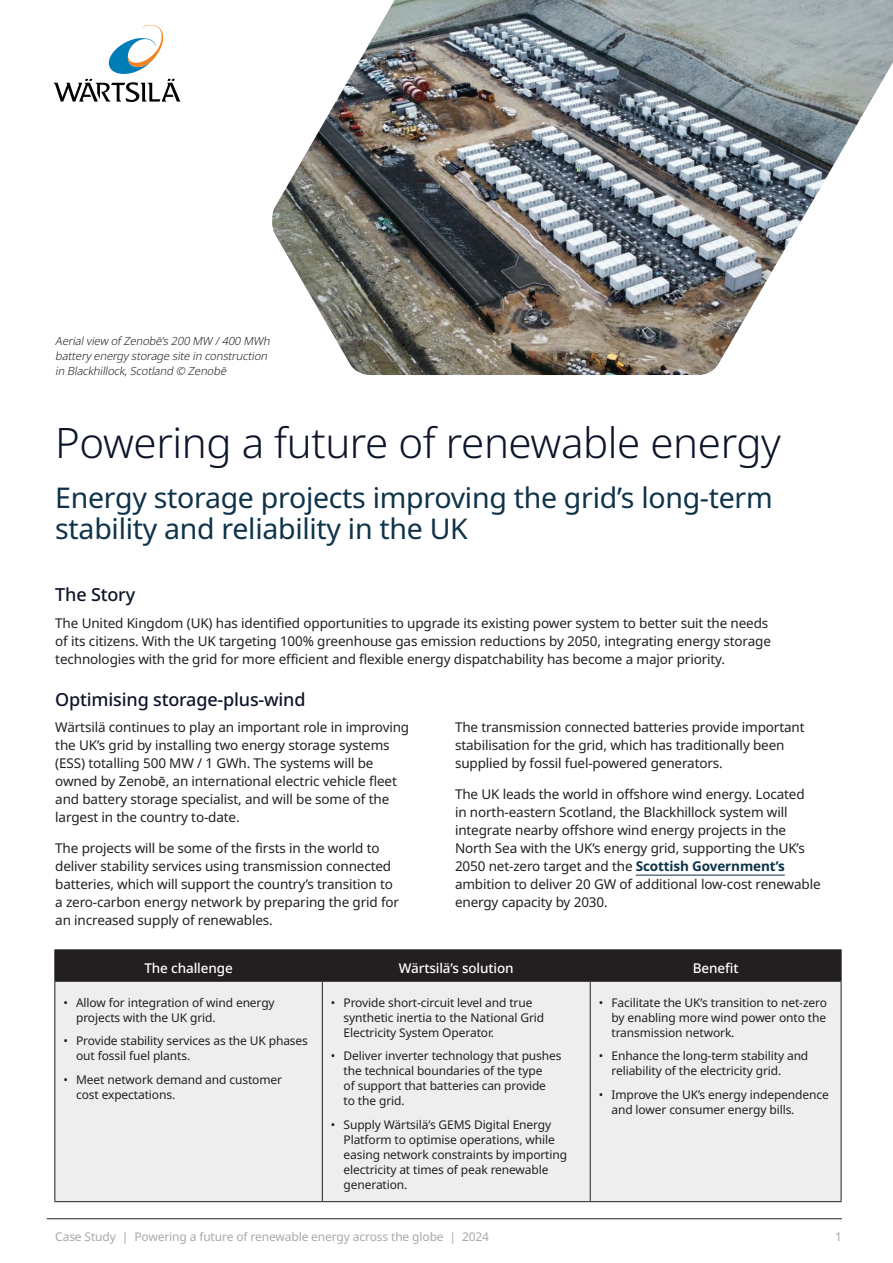
<style>
.page{position:relative;width:893px;height:1263px;background:#fff}
.page>*{position:absolute;margin:0;border:0;box-sizing:border-box;transform-origin:0 0}
.t1{font:300 42px "Noto Sans";letter-spacing:-.01em;color:#0d1529}
.t2{font:28.5px/31.5px "Noto Sans";letter-spacing:-.01em;color:#0e334a}
.t3{font:500 18px "Noto Sans";letter-spacing:-.01em;color:#0d1529}
.t4{font:13.5px/18px "Noto Sans";letter-spacing:-.01em;color:#231f20}
.t5{font:500 13.5px "Noto Sans";letter-spacing:-.01em;color:#fff}
.t6{font:12px/15px "Noto Sans";letter-spacing:-.01em;color:#231f20}
.t7{font:12px "Noto Sans";letter-spacing:-.01em;color:#a8a9ad}
.t8{font:italic 300 11.25px/15px "Noto Sans";color:#231f20}
.s1{font-weight:700;color:#0e334a}
</style>
<div class="page">
<img style="left:272px;top:0;width:621px;height:375px">
<div style="left:55px;top:950px;width:786px;height:31px;background:#231f20"></div>
<div style="left:55px;top:982px;width:786px;height:219px;background:#eeeeef"></div>
<hr style="left:54px;top:949px;width:268px;height:1px;background:#231f20">
<hr style="left:54px;top:950px;width:1px;height:31px;background:#231f20">
<hr style="left:322px;top:949px;width:268px;height:1px;background:#231f20">
<hr style="left:322px;top:950px;width:1px;height:31px;background:#231f20">
<hr style="left:590px;top:949px;width:251px;height:1px;background:#231f20">
<hr style="left:590px;top:950px;width:1px;height:31px;background:#231f20">
<hr style="left:841px;top:950px;width:1px;height:31px;background:#231f20">
<hr style="left:54px;top:981px;width:268px;height:1px;background:#231f20">
<hr style="left:54px;top:982px;width:1px;height:219px;background:#231f20">
<hr style="left:322px;top:981px;width:268px;height:1px;background:#231f20">
<hr style="left:322px;top:982px;width:1px;height:219px;background:#231f20">
<hr style="left:590px;top:981px;width:251px;height:1px;background:#231f20">
<hr style="left:590px;top:982px;width:1px;height:219px;background:#231f20">
<hr style="left:841px;top:982px;width:1px;height:219px;background:#231f20">
<hr style="left:54px;top:1201px;width:268px;height:1px;background:#231f20">
<hr style="left:322px;top:1201px;width:268px;height:1px;background:#231f20">
<hr style="left:590px;top:1201px;width:251px;height:1px;background:#231f20">
<hr style="left:636px;top:875px;width:149px;height:1px;background:#0e334a">
<svg style="left:54px;top:24px;width:126px;height:78px"></svg>
<hr style="left:47px;top:1218px;width:795px;height:1px;background:#231f20">
<p class="t8" style="left:55px;top:334px;width:220px">Aerialview ofZenobē’s200MW /400MWh batteryenergystoragesiteinconstruction inBlackhillock,Scotland © Zenobē</p>
<h1 class="t1" style="left:55px;top:419px;width:727px">Powering a future of renewable energy</h1>
<h2 class="t2" style="left:55px;top:482px;width:719px">Energy storage projects improving the grid’s long-term stability and reliability in the UK</h2>
<h3 class="t3" style="left:55px;top:585px;width:81px">The Story</h3>
<p class="t4" style="left:55px;top:614px;width:717px">The United Kingdom (UK) has identified opportunities to upgrade its existing power system to better suit the needs of its citizens. With the UK targeting 100% greenhouse gas emission reductions by 2050, integrating energy storage technologies with the grid for more efficient and flexible energy dispatchability has become a major priority.</p>
<h3 class="t3" style="left:55px;top:689px;width:252px">Optimising storage-plus-wind</h3>
<p class="t4" style="left:55px;top:718px;width:355px">Wärtsilä continues to play an important role in improving the UK’s grid by installing two energy storage systems (ESS) totalling 500 MW / 1 GWh. The systems will be owned by Zenobē, an international electric vehicle fleet and battery storage specialist, and will be some of the largest in the country to-date.</p>
<p class="t4" style="left:55px;top:839px;width:345px">The projects will be some of the firsts in the world to deliver stability services using transmission connected batteries, which will support the country’s transition to a zero-carbon energy network by preparing the grid for an increased supply of renewables.</p>
<p class="t4" style="left:455px;top:718px;width:351px">The transmission connected batteries provide important stabilisation for the grid, which has traditionally been supplied by fossil fuel-powered generators.</p>
<p class="t4" style="left:455px;top:785px;width:367px">The UK leads the world in offshore wind energy. Located<br>in north-eastern Scotland, the Blackhillock system will integrate nearby offshore wind energy projects in the North Sea with the UK’s energy grid, supporting the UK’s 2050 net-zero target and the <span class="s1">Scottish Government’s </span>ambition to deliver 20 GW of additional low-cost renewable energy capacity by 2030.</p>
<p class="t5" style="left:144px;top:960px;width:90px">The challenge</p>
<p class="t5" style="left:399px;top:960px;width:116px">Wärtsilä’s solution</p>
<p class="t5" style="left:693px;top:960px;width:47px">Benefit</p>
<p class="t6" style="left:76px;top:995px;width:200px;text-indent:-13px">• Allow for integration of wind energy projects with the UK grid.</p>
<p class="t6" style="left:76px;top:1034px;width:233px;text-indent:-13px">• Provide stability services as the UK phases out fossil fuel plants.</p>
<p class="t6" style="left:76px;top:1072px;width:207px;text-indent:-13px">• Meet network demand and customer cost expectations.</p>
<p class="t6" style="left:344px;top:995px;width:202px;text-indent:-13px">• Provide short-circuit level and true synthetic inertia to the National Grid<br>Electricity System Operator.</p>
<p class="t6" style="left:344px;top:1049px;width:219px;text-indent:-13px">• Deliver inverter technology that pushes the technical boundaries of the type<br>of support that batteries can provide<br>to the grid.</p>
<p class="t6" style="left:344px;top:1117px;width:225px;text-indent:-13px">• Supply Wärtsilä’s GEMS Digital Energy Platform to optimise operations, while easing network constraints by importing electricity at times of peak renewable generation.</p>
<p class="t6" style="left:611px;top:995px;width:217px;text-align:justify;text-indent:-13px">• Facilitate the UK’s transition to net-zero by enabling more wind power onto the transmission network.</p>
<p class="t6" style="left:611px;top:1049px;width:198px;text-indent:-13px">• Enhance the long-term stability and reliability of the electricity grid.</p>
<p class="t6" style="left:611px;top:1087px;width:219px;text-indent:-13px">• Improve the UK’s energy independence and lower consumer energy bills.</p>
<p class="t7" style="left:55px;top:1230px;width:435px">Case Study | Powering a future of renewable energy across the globe | 2024</p>
<p class="t7" style="left:835px;top:1230px;width:8px">1</p>
</div>
